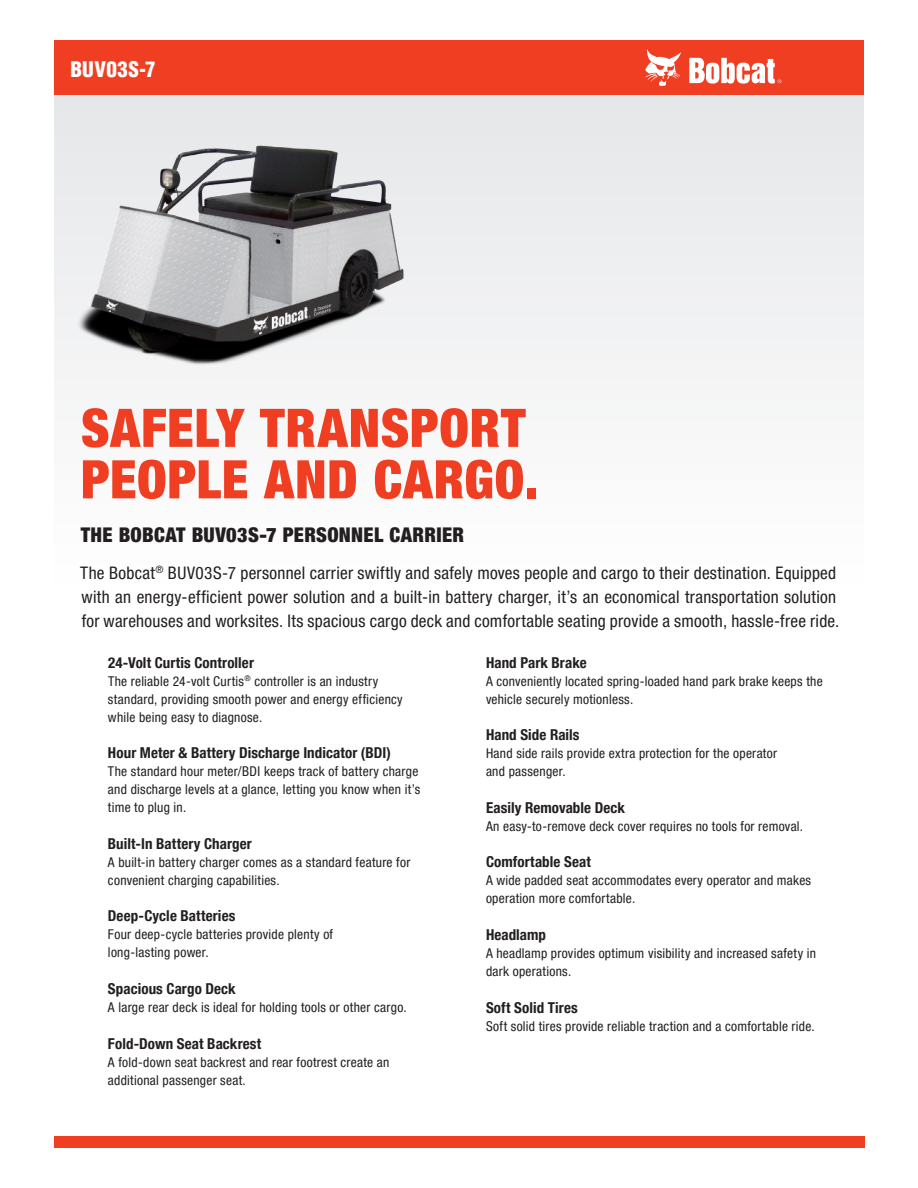
<style>
.page{position:relative;width:918px;height:1188px;background:#fff}
.page>*{position:absolute;margin:0;border:0;box-sizing:border-box;transform-origin:0 0}
.t1{font:900 condensed 53.25px/51.4px "Helvetica Neue LT Pro";letter-spacing:.015em;color:#ef3e22}
.t2{font:900 condensed 21px "Helvetica LT Pro";letter-spacing:.025em;color:#fff}
.t3{font:900 condensed 20.25px "Helvetica Neue LT Pro";letter-spacing:.015em;color:#231f20}
.t4{font:condensed 17.25px/24px "Helvetica Neue LT Pro";letter-spacing:.015em;color:#231f20}
.t5{font:700 condensed 15px "Helvetica Neue LT Pro";letter-spacing:.005em;color:#231f20}
.t6{font:condensed 13.5px/18px "Helvetica Neue LT Pro";letter-spacing:.02em;color:#231f20}
</style>
<div class="page">
<div style="left:54px;top:95px;width:810px;height:490px;background:linear-gradient(to bottom,#e6e7e9,#fefefe)"></div>
<div style="left:54px;top:40px;width:599px;height:55px;background:#ef3e22"></div>
<div style="left:616px;top:40px;width:248px;height:55px;background:#ef3e22"></div>
<svg style="left:645px;top:49px;width:36px;height:37px"></svg>
<svg style="left:689px;top:58px;width:93px;height:26px"></svg>
<div style="left:54px;top:1136px;width:810px;height:11px;background:#ef3e22"></div>
<img style="left:66px;top:124px;width:360px;height:260px">
<h2 class="t2" style="left:70px;top:57px;width:87px">BUV03S-7</h2>
<h1 class="t1" style="left:81px;top:403px;width:458px">SAFELY TRANSPORT<br>PEOPLE AND CARGO.</h1>
<h3 class="t3" style="left:81px;top:523px;width:385px">THE BOBCAT BUV03S-7 PERSONNEL CARRIER</h3>
<p class="t4" style="left:80px;top:562px;width:761px">The Bobcat<sup>®</sup> BUV03S-7 personnel carrier swiftly and safely moves people and cargo to their destination. Equipped with an energy-efficient power solution and a built-in battery charger, it’s an economical transportation solution for warehouses and worksites. Its spacious cargo deck and comfortable seating provide a smooth, hassle-free ride.</p>
<p class="t5" style="left:108px;top:657px;width:148px">24-Volt Curtis Controller</p>
<p class="t6" style="left:108px;top:673px;width:296px">The reliable 24-volt Curtis<sup>®</sup> controller is an industry standard, providing smooth power and energy efficiency while being easy to diagnose.</p>
<p class="t5" style="left:108px;top:747px;width:285px">Hour Meter &amp; Battery Discharge Indicator (BDI)</p>
<p class="t6" style="left:108px;top:763px;width:314px">The standard hour meter/BDI keeps track of battery charge and discharge levels at a glance, letting you know when it’s time to plug in.</p>
<p class="t5" style="left:108px;top:838px;width:145px">Built-In Battery Charger</p>
<p class="t6" style="left:108px;top:854px;width:304px">A built-in battery charger comes as a standard feature for convenient charging capabilities.</p>
<p class="t5" style="left:108px;top:910px;width:129px">Deep-Cycle Batteries</p>
<p class="t6" style="left:108px;top:927px;width:227px">Four deep-cycle batteries provide plenty of long-lasting power.</p>
<p class="t5" style="left:108px;top:983px;width:129px">Spacious Cargo Deck</p>
<p class="t6" style="left:108px;top:999px;width:300px">A large rear deck is ideal for holding tools or other cargo.</p>
<p class="t5" style="left:108px;top:1038px;width:155px">Fold-Down Seat Backrest</p>
<p class="t6" style="left:108px;top:1054px;width:283px">A fold-down seat backrest and rear footrest create an additional passenger seat.</p>
<p class="t5" style="left:486px;top:657px;width:102px">Hand Park Brake</p>
<p class="t6" style="left:486px;top:673px;width:338px">A conveniently located spring-loaded hand park brake keeps the vehicle securely motionless.</p>
<p class="t5" style="left:486px;top:729px;width:95px">Hand Side Rails</p>
<p class="t6" style="left:486px;top:745px;width:293px">Hand side rails provide extra protection for the operator and passenger.</p>
<p class="t5" style="left:486px;top:802px;width:141px">Easily Removable Deck</p>
<p class="t6" style="left:486px;top:818px;width:319px">An easy-to-remove deck cover requires no tools for removal.</p>
<p class="t5" style="left:486px;top:856px;width:106px">Comfortable Seat</p>
<p class="t6" style="left:486px;top:873px;width:327px">A wide padded seat accommodates every operator and makes operation more comfortable.</p>
<p class="t5" style="left:486px;top:929px;width:62px">Headlamp</p>
<p class="t6" style="left:486px;top:945px;width:332px">A headlamp provides optimum visibility and increased safety in dark operations.</p>
<p class="t5" style="left:486px;top:1002px;width:93px">Soft Solid Tires</p>
<p class="t6" style="left:486px;top:1018px;width:330px">Soft solid tires provide reliable traction and a comfortable ride.</p>
</div>
